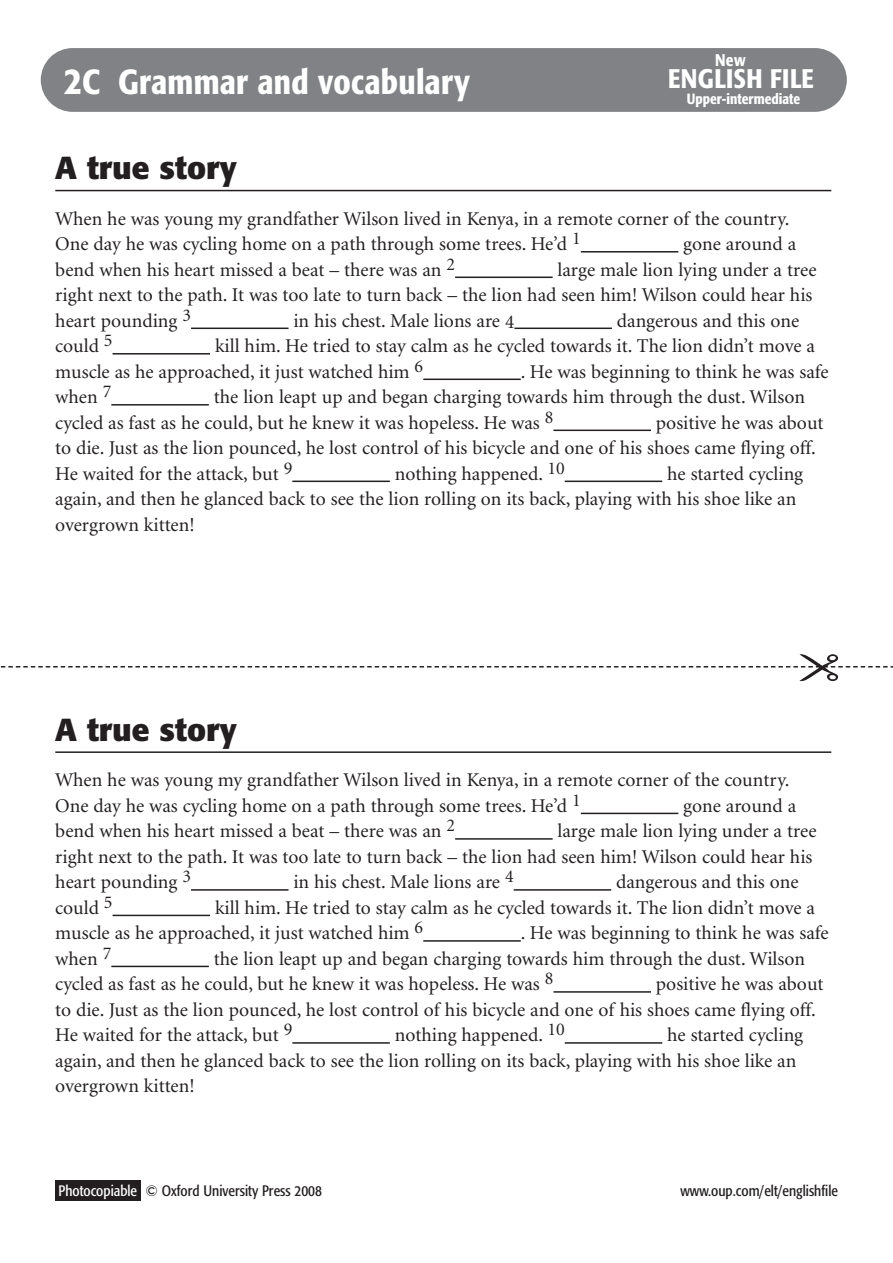
<style>
.page{position:relative;width:893px;height:1263px;background:#fff}
.page>*{position:absolute;margin:0;border:0;box-sizing:border-box;transform-origin:0 0}
.t1{font:500 condensed 34.5px "Formata";letter-spacing:.01em;color:#fff}
.t2{font:700 31.5px "Formata";color:#231f20}
.t3{font:500 condensed 26.55px "Formata";letter-spacing:.02em;color:#fff}
.t4{font:19.5px/25.5px "Minion";color:#231f20}
.t5{font:500 condensed 16.8px "Formata";color:#fff}
.t6{font:condensed 15px "Formata";color:#231f20}
.t7{font:500 condensed 14.7px "Formata";color:#fff}
.s1{font-size:37.5px}
.s2{color:#fff}
</style>
<div class="page">
<div style="left:55px;top:1180px;width:85px;height:21px;background:#231f20"></div>
<div style="left:41px;top:48px;width:806px;height:64px;background:#808285"></div>
<hr style="left:55px;top:190px;width:776px;height:1px;background:#231f20">
<hr style="left:581px;top:251px;width:97px;height:2px;background:#231f20">
<hr style="left:455px;top:277px;width:98px;height:1px;background:#231f20">
<hr style="left:191px;top:328px;width:98px;height:1px;background:#231f20">
<hr style="left:514px;top:328px;width:98px;height:1px;background:#231f20">
<hr style="left:113px;top:353px;width:97px;height:2px;background:#231f20">
<hr style="left:423px;top:379px;width:98px;height:1px;background:#231f20">
<hr style="left:111px;top:404px;width:98px;height:2px;background:#231f20">
<hr style="left:553px;top:430px;width:98px;height:1px;background:#231f20">
<hr style="left:292px;top:481px;width:98px;height:1px;background:#231f20">
<hr style="left:565px;top:481px;width:97px;height:1px;background:#231f20">
<svg style="left:0;top:654px;width:893px;height:27px"></svg>
<hr style="left:55px;top:751px;width:776px;height:2px;background:#231f20">
<hr style="left:581px;top:813px;width:97px;height:1px;background:#231f20">
<hr style="left:455px;top:838px;width:98px;height:2px;background:#231f20">
<hr style="left:191px;top:889px;width:98px;height:2px;background:#231f20">
<hr style="left:514px;top:889px;width:97px;height:2px;background:#231f20">
<hr style="left:113px;top:915px;width:97px;height:1px;background:#231f20">
<hr style="left:423px;top:940px;width:98px;height:2px;background:#231f20">
<hr style="left:111px;top:966px;width:98px;height:1px;background:#231f20">
<hr style="left:553px;top:991px;width:98px;height:2px;background:#231f20">
<hr style="left:292px;top:1042px;width:98px;height:2px;background:#231f20">
<hr style="left:565px;top:1042px;width:97px;height:2px;background:#231f20">
<h1 class="t1" style="left:64px;top:61px;width:408px"><span class="s1">2</span>C Grammar and vocabulary</h1>
<p class="t5" style="left:715px;top:49px;width:32px">New</p>
<h3 class="t3" style="left:668px;top:63px;width:147px">ENGLISH FILE</h3>
<p class="t7" style="left:687px;top:90px;width:115px">Upper-intermediate</p>
<h2 class="t2" style="left:55px;top:148px;width:183px">A true story</h2>
<p class="t4" style="left:55px;top:207px;width:736px">When he was young my grandfather Wilson lived in Kenya, in a remote corner of the country.<br>One day he was cycling home on a path through some trees. He’d <sup>1</sup></p>
<p class="t4" style="left:683px;top:232px;width:114px">gone around a</p>
<p class="t4" style="left:55px;top:258px;width:401px">bend when his heart missed a beat – there was an <sup>2</sup></p>
<p class="t4" style="left:55px;top:258px;width:763px;text-indent:502px">large male lion lying under a tree right next to the path. It was too late to turn back – the lion had seen him! Wilson could hear his heart pounding <sup>3</sup></p>
<p class="t4" style="left:293px;top:309px;width:222px">in his chest. Male lions are 4</p>
<p class="t4" style="left:617px;top:309px;width:184px">dangerous and this one</p>
<p class="t4" style="left:55px;top:334px;width:59px">could <sup>5</sup></p>
<p class="t4" style="left:55px;top:334px;width:761px;text-indent:160px">kill him. He tried to stay calm as he cycled towards it. The lion didn’t move a muscle as he approached, it just watched him <sup>6</sup></p>
<p class="t4" style="left:521px;top:360px;width:309px">. He was beginning to think he was safe</p>
<p class="t4" style="left:55px;top:385px;width:58px">when <sup>7</sup></p>
<p class="t4" style="left:55px;top:385px;width:751px;text-indent:158px">the lion leapt up and began charging towards him through the dust. Wilson cycled as fast as he could, but he knew it was hopeless. He was <sup>8</sup></p>
<p class="t4" style="left:55px;top:411px;width:770px;text-indent:601px">positive he was about to die. Just as the lion pounced, he lost control of his bicycle and one of his shoes came flying off.<br>He waited for the attack, but <sup>9</sup></p>
<p class="t4" style="left:395px;top:462px;width:171px">nothing happened. <sup>10</sup></p>
<p class="t4" style="left:55px;top:462px;width:749px;text-indent:612px">he started cycling again, and then he glanced back to see the lion rolling on its back, playing with his shoe like an overgrown kitten!</p>
<h2 class="t2" style="left:55px;top:710px;width:183px">A true story</h2>
<p class="t4" style="left:55px;top:768px;width:736px">When he was young my grandfather Wilson lived in Kenya, in a remote corner of the country.<br>One day he was cycling home on a path through some trees. He’d <sup>1</sup></p>
<p class="t4" style="left:683px;top:794px;width:114px">gone around a</p>
<p class="t4" style="left:55px;top:819px;width:401px">bend when his heart missed a beat – there was an <sup>2</sup></p>
<p class="t4" style="left:55px;top:819px;width:763px;text-indent:502px">large male lion lying under a tree right next to the path. It was too late to turn back – the lion had seen him! Wilson could hear his heart pounding <sup>3</sup></p>
<p class="t4" style="left:293px;top:870px;width:222px">in his chest. Male lions are <sup>4</sup></p>
<p class="t4" style="left:616px;top:870px;width:184px">dangerous and this one</p>
<p class="t4" style="left:55px;top:896px;width:59px">could <sup>5</sup></p>
<p class="t4" style="left:55px;top:896px;width:761px;text-indent:160px">kill him. He tried to stay calm as he cycled towards it. The lion didn’t move a muscle as he approached, it just watched him <sup>6</sup></p>
<p class="t4" style="left:521px;top:921px;width:309px">. He was beginning to think he was safe</p>
<p class="t4" style="left:55px;top:947px;width:58px">when <sup>7</sup></p>
<p class="t4" style="left:55px;top:947px;width:751px;text-indent:158px">the lion leapt up and began charging towards him through the dust. Wilson cycled as fast as he could, but he knew it was hopeless. He was <sup>8</sup></p>
<p class="t4" style="left:55px;top:972px;width:770px;text-indent:601px">positive he was about to die. Just as the lion pounced, he lost control of his bicycle and one of his shoes came flying off.<br>He waited for the attack, but <sup>9</sup></p>
<p class="t4" style="left:395px;top:1023px;width:171px">nothing happened. <sup>10</sup></p>
<p class="t4" style="left:55px;top:1023px;width:749px;text-indent:612px">he started cycling again, and then he glanced back to see the lion rolling on its back, playing with his shoe like an overgrown kitten!</p>
<p class="t6" style="left:58px;top:1181px;width:265px"><span class="s2">Photocopiable</span> © Oxford University Press 2008</p>
<p class="t6" style="left:681px;top:1181px;width:159px">www.oup.com/elt/englishfile</p>
</div>
